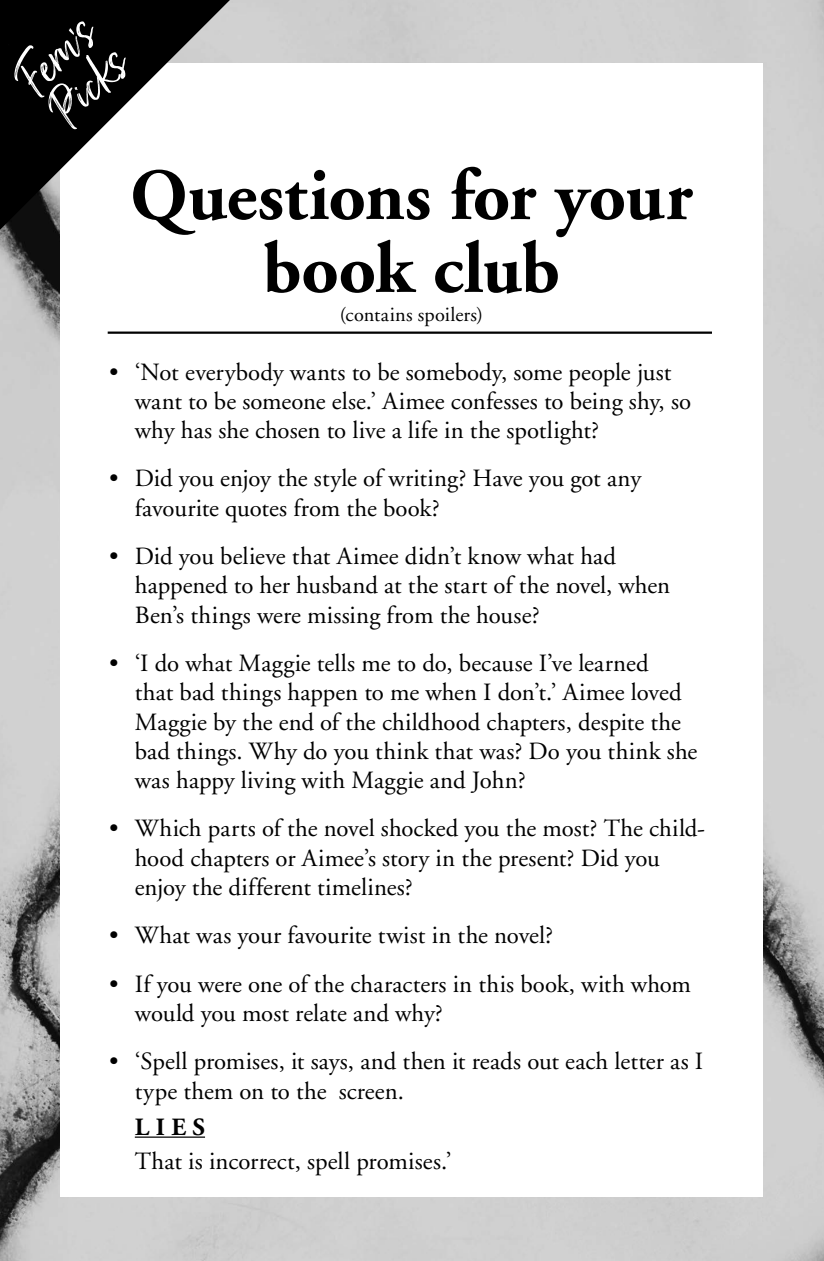
<style>
.page{position:relative;width:824px;height:1261px;background:#fff}
.page>*{position:absolute;margin:0;border:0;box-sizing:border-box;transform-origin:0 0}
.t1{font:700 72.9px/72.9px "Adobe Garamond";letter-spacing:-.005em;color:#000;text-align:center}
.t2{font:65.7px "Just Lovely";color:#fff}
.t3{font:24.75px/29.2px "Adobe Garamond";letter-spacing:.005em;color:#000}
.t4{font:700 24.75px "Adobe Garamond";color:#000}
.t5{font:20.25px "Adobe Garamond";letter-spacing:.015em;color:#000}
</style>
<div class="page">
<img style="left:0;top:0;width:823px;height:1261px">
<div style="left:60px;top:63px;width:702px;height:1133px;background:#fff"></div>
<hr style="left:135px;top:1136px;width:70px;height:1px;background:#000">
<hr style="left:108px;top:331px;width:603px;height:3px;background:#000">
<svg style="left:0;top:0;width:262px;height:262px"></svg>
<h2 class="t2" style="left:-2px;top:55px;width:86px;rotate:-45deg">Fern’s</h2>
<h2 class="t2" style="left:29px;top:88px;width:89px;rotate:-45deg">Picks</h2>
<h1 class="t1" style="left:130px;top:159px;width:563px">Questions for your book club</h1>
<p class="t5" style="left:340px;top:303px;width:145px">(contains spoilers)</p>
<p class="t3" style="left:135px;top:357px;width:557px;text-indent:-26px">• ‘Not everybody wants to be somebody, some people just want to be someone else.’ Aimee confesses to being shy, so why has she chosen to live a life in the spotlight?</p>
<p class="t3" style="left:135px;top:464px;width:507px;text-indent:-26px">• Did you enjoy the style of writing? Have you got any favourite quotes from the book?</p>
<p class="t3" style="left:135px;top:541px;width:536px;text-indent:-26px">• Did you believe that Aimee didn’t know what had happened to her husband at the start of the novel, when<br>Ben’s things were missing from the house?</p>
<p class="t3" style="left:135px;top:648px;width:564px;text-indent:-26px">• ‘I do what Maggie tells me to do, because I’ve learned<br>that bad things happen to me when I don’t.’ Aimee loved Maggie by the end of the childhood chapters, despite the bad things. Why do you think that was? Do you think she was happy living with Maggie and John?</p>
<p class="t3" style="left:135px;top:814px;width:571px;text-indent:-26px">• Which parts of the novel shocked you the most? The child&shy;hood chapters or Aimee’s story in the present? Did you enjoy the different timelines?</p>
<p class="t3" style="left:109px;top:921px;width:445px">• What was your favourite twist in the novel?</p>
<p class="t3" style="left:135px;top:969px;width:557px;text-indent:-26px">• If you were one of the characters in this book, with whom would you most relate and why?</p>
<p class="t3" style="left:135px;top:1047px;width:570px;text-indent:-26px">• ‘Spell promises, it says, and then it reads out each letter as I type them on to the screen.</p>
<p class="t4" style="left:135px;top:1112px;width:72px">L I E S</p>
<p class="t3" style="left:135px;top:1146px;width:318px">That is incorrect, spell promises.’</p>
</div>
